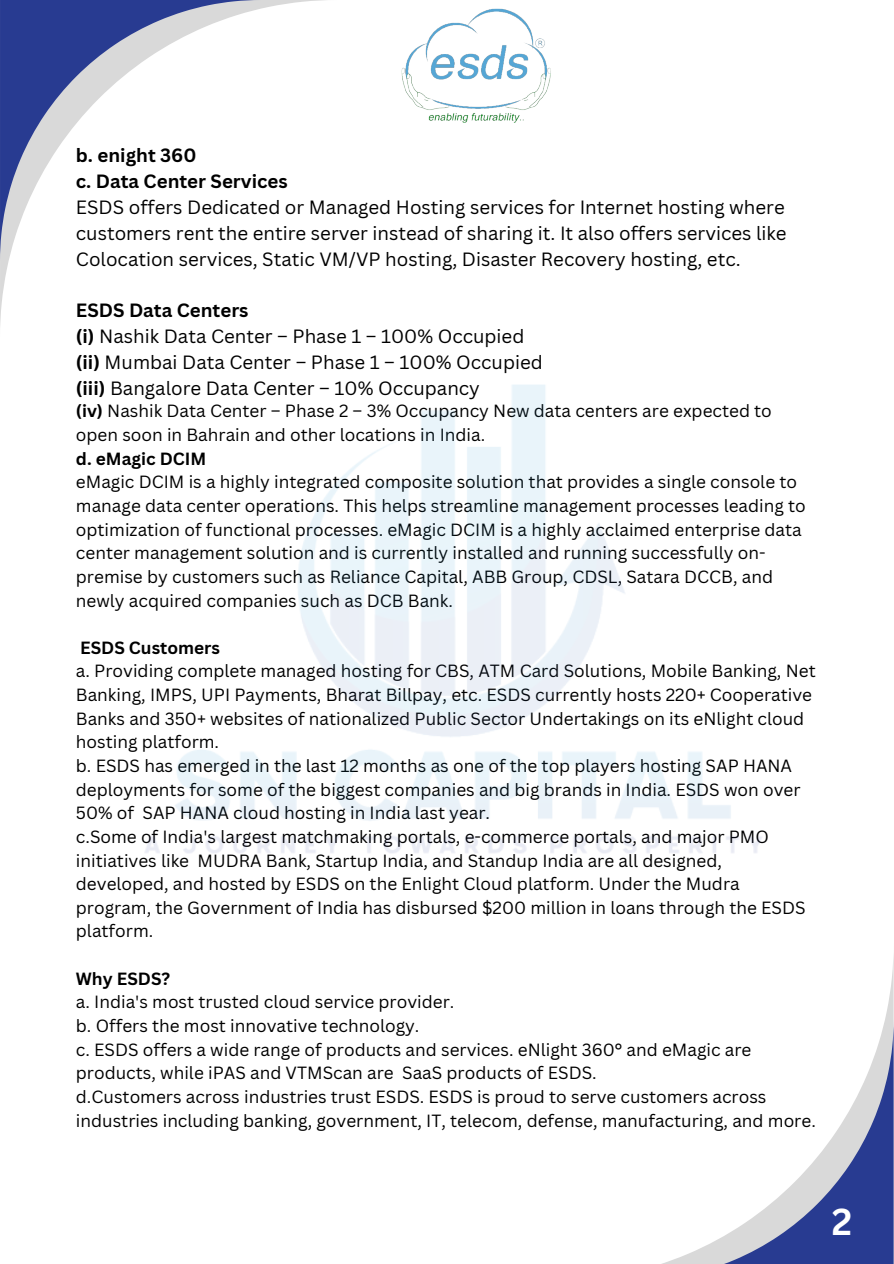
<style>
.page{position:relative;width:894px;height:1264px;background:#fff}
.page>*{position:absolute;margin:0;border:0;box-sizing:border-box;transform-origin:0 0}
.t1{font:700 36.6px "Canva Sans";color:#fff}
.t2{font:18.75px/25.8px "Canva Sans";color:#000}
.t3{font:17.25px/23.7px "Canva Sans";color:#000}
.s1{font-weight:700}
</style>
<div class="page">
<svg style="left:0;top:0;width:325px;height:325px"></svg>
<svg style="left:0;top:0;width:261px;height:261px"></svg>
<svg style="left:665px;top:1019px;width:228px;height:244px"></svg>
<img style="left:401px;top:8px;width:150px;height:115px">
<p class="t2" style="left:76px;top:142px;width:712px"><span class="s1">b. enight 360<br>c. Data Center Services<br></span>ESDS offers Dedicated or Managed Hosting services for Internet hosting where customers rent the entire server instead of sharing it. It also offers services like Colocation services, Static VM/VP hosting, Disaster Recovery hosting, etc.</p>
<p class="t2" style="left:76px;top:297px;width:468px"><span class="s1">ESDS Data Centers<br>(i)</span> Nashik Data Center – Phase 1 – 100% Occupied <span class="s1">(ii)</span> Mumbai Data Center – Phase 1 – 100% Occupied <span class="s1">(iii)</span> Bangalore Data Center – 10% Occupancy</p>
<p class="t3" style="left:76px;top:399px;width:731px"><span class="s1">(iv)</span> Nashik Data Center – Phase 2 – 3% Occupancy New data centers are expected to open soon in Bahrain and other locations in India.<br><span class="s1">d. eMagic DCIM<br></span>eMagic DCIM is a highly integrated composite solution that provides a single console to manage data center operations. This helps streamline management processes leading to optimization of functional processes. eMagic DCIM is a highly acclaimed enterprise data center management solution and is currently installed and running successfully on&shy;premise by customers such as Reliance Capital, ABB Group, CDSL, Satara DCCB, and newly acquired companies such as DCB Bank.</p>
<p class="t3" style="left:76px;top:635px;width:741px"><span class="s1">ESDS Customers<br></span>a. Providing complete managed hosting for CBS, ATM Card Solutions, Mobile Banking, Net Banking, IMPS, UPI Payments, Bharat Billpay, etc. ESDS currently hosts 220+ Cooperative Banks and 350+ websites of nationalized Public Sector Undertakings on its eNlight cloud hosting platform.<br>b. ESDS has emerged in the last 12 months as one of the top players hosting SAP HANA deployments for some of the biggest companies and big brands in India. ESDS won over 50% of SAP HANA cloud hosting in India last year.<br>c.Some of India's largest matchmaking portals, e-commerce portals, and major PMO initiatives like MUDRA Bank, Startup India, and Standup India are all designed, developed, and hosted by ESDS on the Enlight Cloud platform. Under the Mudra program, the Government of India has disbursed $200 million in loans through the ESDS platform.</p>
<h1 class="t3" style="left:76px;top:966px;width:741px"><span class="s1">Why ESDS?<br></span>a. India's most trusted cloud service provider.<br>b. Offers the most innovative technology.<br>c. ESDS offers a wide range of products and services. eNlight 360° and eMagic are products, while iPAS and VTMScan are SaaS products of ESDS.<br>d.Customers across industries trust ESDS. ESDS is proud to serve customers across industries including banking, government, IT, telecom, defense, manufacturing, and more.</h1>
<p class="t1" style="left:830px;top:1195px;width:23px">3</p>
<p class="t1" style="left:831px;top:1195px;width:22px">2</p>
</div>
